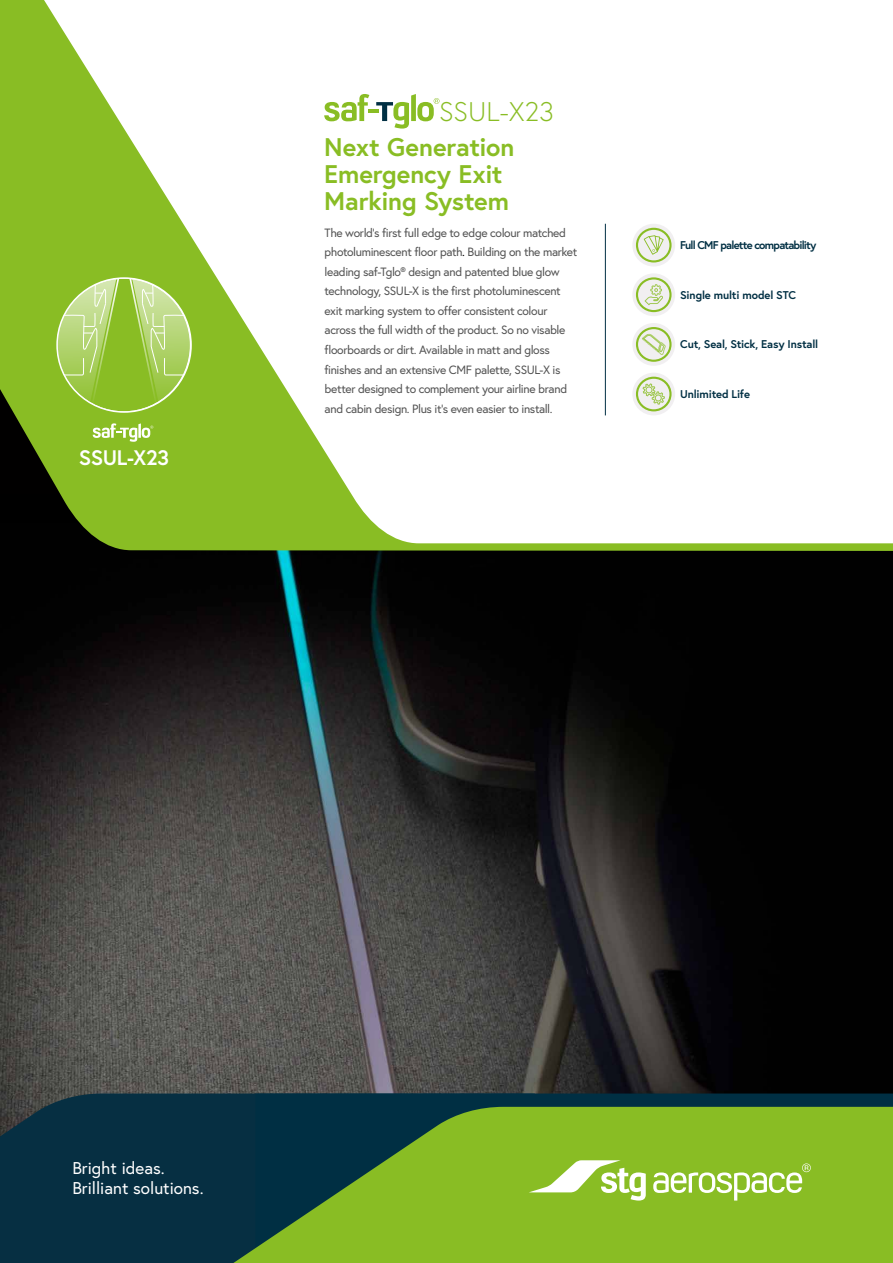
<style>
.page{position:relative;width:893px;height:1263px;background:#fff}
.page>*{position:absolute;margin:0;border:0;box-sizing:border-box;transform-origin:0 0}
.t1{font:300 26.85px "Europa";color:#89bd24}
.t2{font:700 25.5px/27px "Europa";letter-spacing:-.005em;color:#89bd24}
.t3{font:700 21px "Europa";letter-spacing:-.02em;color:#fff}
.t4{font:17.1px/20.4px "Europa";color:#fff}
.t5{font:12px/19.5px "Europa";letter-spacing:-.03em;color:#535353}
.t6{font:700 11.25px "Europa";letter-spacing:-.02em;color:#002f43}
.t7{font:700 11.25px "Europa";letter-spacing:-.07em;color:#002f43}
.s1{color:#000}
</style>
<div class="page">
<img style="left:0;top:551px;width:893px;height:542px">
<svg style="left:0;top:0;width:674px;height:543px"></svg>
<svg style="left:324px;top:94px;width:45px;height:27px"></svg>
<hr style="left:368px;top:109px;width:11px;height:4px;background:#89bd24">
<svg style="left:376px;top:94px;width:63px;height:35px"></svg>
<hr style="left:605px;top:224px;width:1px;height:191px;background:#002f43">
<div style="left:0;top:1093px;width:255px;height:170px;background:#062f42"></div>
<svg style="left:255px;top:1093px;width:638px;height:14px;background:#022f41"></svg>
<svg style="left:215px;top:1107px;width:678px;height:156px;background:#6b9d2a"></svg>
<svg style="left:529px;top:1160px;width:117px;height:40px"></svg>
<svg style="left:653px;top:1163px;width:158px;height:37px"></svg>
<svg style="left:57px;top:278px;width:134px;height:134px;background:#a5cc58"></svg>
<svg style="left:93px;top:423px;width:60px;height:19px"></svg>
<svg style="left:632px;top:224px;width:43px;height:42px"></svg>
<svg style="left:632px;top:273px;width:43px;height:43px"></svg>
<div style="left:636px;top:277px;width:36px;height:35px;border:2px solid #89bd24;border-radius:50%"></div>
<svg style="left:645px;top:284px;width:18px;height:21px"></svg>
<svg style="left:632px;top:373px;width:43px;height:42px"></svg>
<div style="left:636px;top:377px;width:36px;height:34px;border:2px solid #89bd24;border-radius:50%"></div>
<svg style="left:643px;top:383px;width:22px;height:21px"></svg>
<svg style="left:632px;top:323px;width:43px;height:43px"></svg>
<svg style="left:642px;top:334px;width:24px;height:21px"></svg>
<div style="left:636px;top:327px;width:36px;height:35px;border:2px solid #89bd24;border-radius:50%"></div>
<svg style="left:644px;top:235px;width:20px;height:20px"></svg>
<div style="left:636px;top:228px;width:36px;height:34px;border:2px solid #89bd24;border-radius:50%"></div>
<h3 class="t3" style="left:79px;top:444px;width:92px">SSUL-X23</h3>
<h1 class="t1" style="left:439px;top:95px;width:116px">SSUL-X23</h1>
<h2 class="t2" style="left:324px;top:133px;width:192px">Next Generation<br>Emergency Exit<br>Marking System</h2>
<p class="t5" style="left:325px;top:223px;width:254px">The world’s first full edge to edge colour matched photoluminescent floor path<span class="s1">.</span> Building on the market leading saf-Tglo® design and patented blue glow technology, SSUL-X is the first photoluminescent exit marking system to offer consistent colour across the full width of the product. So no visable floorboards or dirt. Available in matt and gloss finishes and an extensive CMF palette, SSUL-X is better designed to complement your airline brand and cabin design. Plus it’s even easier to install.</p>
<p class="t7" style="left:680px;top:238px;width:138px">Full CMF palette compatability</p>
<p class="t6" style="left:680px;top:287px;width:118px">Single multi model STC</p>
<p class="t6" style="left:680px;top:337px;width:140px">Cut, Seal, Stick, Easy Install</p>
<p class="t6" style="left:680px;top:386px;width:71px">Unlimited Life</p>
<h3 class="t4" style="left:72px;top:1157px;width:133px">Bright ideas.<br>Brilliant solutions.</h3>
</div>
